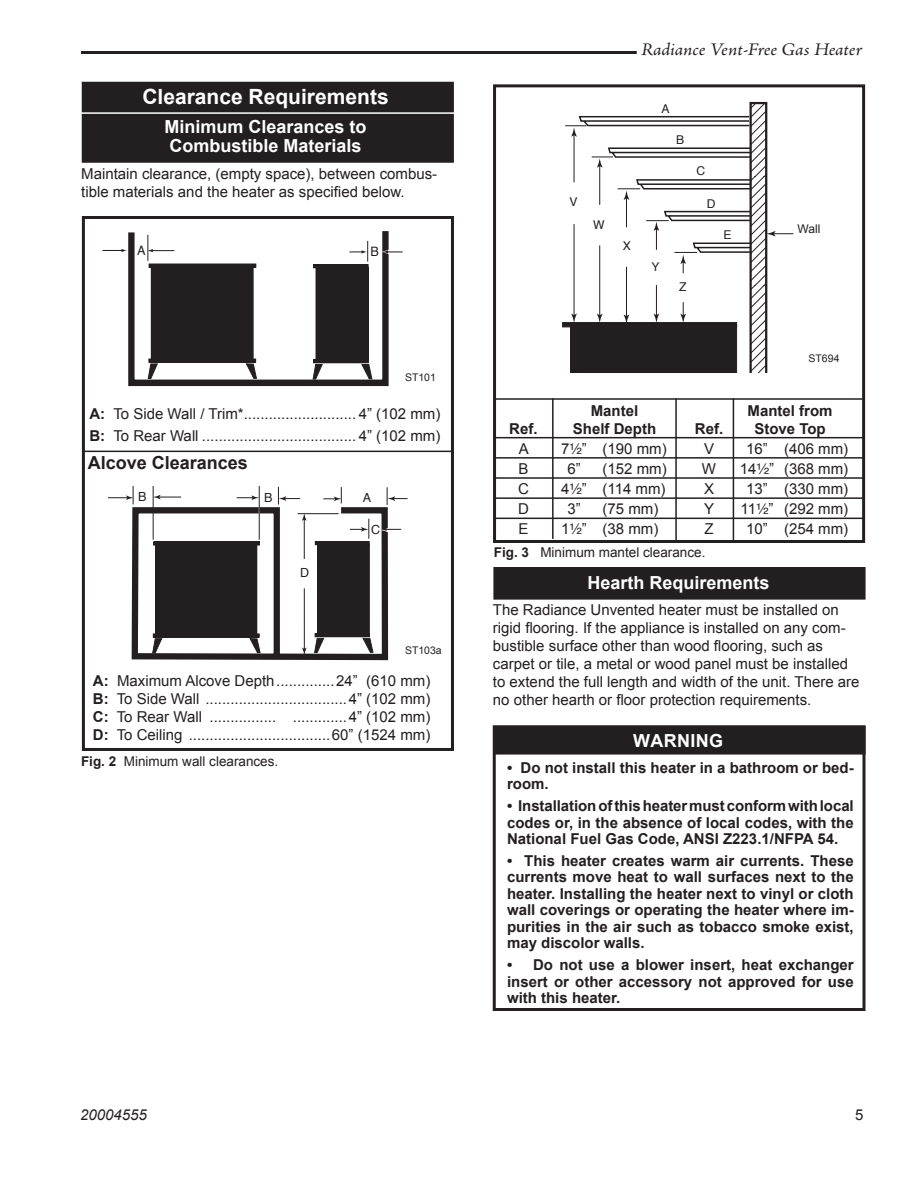
<style>
.page{position:relative;width:918px;height:1188px;background:#fff}
.page>*{position:absolute;margin:0;border:0;box-sizing:border-box;transform-origin:0 0}
.t1{font:700 21px "Arial";color:#fff}
.t2{font:700 18px/19.5px "Arial";color:#fff}
.t3{font:italic 18px "Adobe Jenson Pro";letter-spacing:-.005em;color:#231f20;scale:1.07 1}
.t4{font:700 18px "Arial";color:#231f20}
.t5{font:700 18px "Arial";letter-spacing:.02em;color:#fff}
.t6{font:15px/18px "Arial";color:#231f20}
.t7{font:700 15px/16.5px "Arial";color:#231f20;text-align:justify}
.t8{font:italic 15px "Arial";color:#231f20}
.t9{font:13.65px/15.1px "Helvetica";color:#231f20}
.t10{font:13.5px "Arial";color:#231f20}
.t11{font:13.05px "Helvetica";color:#231f20}
.t12{font:12.6px "Helvetica";color:#231f20}
.t13{font:12.15px "Helvetica";color:#231f20}
.t14{font:12px "Arial";color:#231f20}
.t15{font:11.7px "Helvetica";color:#231f20}
.t16{font:11.25px/13.8px "Helvetica";color:#231f20}
.t17{font:10.5px "Arial";color:#231f20}
.s1{font-weight:700}
.s2{font-family:"Helvetica Fraction"}
</style>
<div class="page">
<hr style="left:81px;top:51px;width:556px;height:3px;background:#231f20">
<div style="left:82px;top:216px;width:372px;height:535px;border:3px solid #231f20"></div>
<div style="left:82px;top:82px;width:371px;height:80px;background:#231f20"></div>
<div style="left:82px;top:82px;width:372px;height:81px;border:2px solid #231f20"></div>
<hr style="left:71px;top:112px;width:396px;height:2px;background:#fff">
<div style="left:494px;top:568px;width:371px;height:31px;background:#231f20"></div>
<div style="left:493px;top:567px;width:373px;height:33px;border:2px solid #231f20"></div>
<div style="left:493px;top:84px;width:372px;height:459px;border:3px solid #231f20"></div>
<svg style="left:562px;top:102px;width:231px;height:270px"></svg>
<hr style="left:493px;top:437px;width:371px;height:1px;background:#231f20">
<hr style="left:493px;top:457px;width:371px;height:2px;background:#231f20">
<hr style="left:493px;top:477px;width:371px;height:2px;background:#231f20">
<hr style="left:493px;top:497px;width:371px;height:2px;background:#231f20">
<hr style="left:493px;top:518px;width:371px;height:1px;background:#231f20">
<hr style="left:495px;top:398px;width:368px;height:2px;background:#231f20">
<hr style="left:552px;top:398px;width:2px;height:141px;background:#231f20">
<hr style="left:675px;top:398px;width:2px;height:143px;background:#231f20">
<hr style="left:733px;top:398px;width:1px;height:143px;background:#231f20">
<svg style="left:108px;top:486px;width:300px;height:175px"></svg>
<svg style="left:102px;top:231px;width:301px;height:156px"></svg>
<hr style="left:84px;top:451px;width:368px;height:1px;background:#231f20">
<div style="left:494px;top:727px;width:371px;height:27px;background:#231f20"></div>
<div style="left:493px;top:726px;width:373px;height:29px;border:2px solid #231f20"></div>
<div style="left:493px;top:725px;width:373px;height:286px;border:3px solid #231f20"></div>
<h1 class="t1" style="left:142px;top:85px;width:248px">Clearance Requirements</h1>
<p class="t2" style="left:165px;top:116px;width:204px">Minimum Clearances to<br>Combustible Materials</p>
<p class="t6" style="left:81px;top:164px;width:358px">Maintain clearance, (empty space), between combus&shy;tible materials and the heater as specified below.</p>
<p class="t11" style="left:137px;top:242px;width:10px">A</p>
<p class="t11" style="left:370px;top:243px;width:10px">B</p>
<p class="t17" style="left:405px;top:371px;width:32px">ST101</p>
<p class="t6" style="left:89px;top:403px;width:352px;line-height:21.6px"><span class="s1">A:</span> To Side Wall / Trim*........................... 4” (102 mm)<br><span class="s1">B:</span> To Rear Wall ..................................... 4” (102 mm)</p>
<p class="t4" style="left:88px;top:453px;width:162px">Alcove Clearances</p>
<p class="t15" style="left:210px;top:453px;width:58px">4/15/99 djt</p>
<p class="t12" style="left:138px;top:488px;width:10px">B</p>
<p class="t12" style="left:264px;top:489px;width:10px">B</p>
<p class="t12" style="left:300px;top:564px;width:11px">D</p>
<p class="t12" style="left:363px;top:489px;width:10px">A</p>
<p class="t12" style="left:371px;top:521px;width:11px">C</p>
<p class="t17" style="left:405px;top:644px;width:38px">ST103a</p>
<p class="t6" style="left:93px;top:672px;width:339px;text-align:justify"><span class="s1">A:</span> Maximum Alcove Depth ..............24” (610 mm)<br><span class="s1">B:</span> To Side Wall ..................................4” (102 mm)<br><span class="s1">C:</span> To Rear Wall .................................4” (102 mm)<br><span class="s1">D:</span> To Ceiling ..................................60” (1524 mm)</p>
<p class="t16" style="left:214px;top:699px;width:52px">ST103a<br>Min. Clrnc</p>
<p class="t3" style="left:641px;top:39px;width:208px">Radiance Vent-Free Gas Heater</p>
<p class="t13" style="left:662px;top:100px;width:10px">A</p>
<p class="t13" style="left:570px;top:194px;width:10px">V</p>
<p class="t13" style="left:593px;top:217px;width:13px">W</p>
<p class="t13" style="left:623px;top:238px;width:10px">X</p>
<p class="t13" style="left:652px;top:259px;width:10px">Y</p>
<p class="t13" style="left:676px;top:131px;width:10px">B</p>
<p class="t13" style="left:696px;top:163px;width:10px">C</p>
<p class="t13" style="left:707px;top:195px;width:10px">D</p>
<p class="t13" style="left:723px;top:227px;width:10px">E</p>
<p class="t13" style="left:679px;top:279px;width:9px">Z</p>
<p class="t14" style="left:798px;top:222px;width:24px">Wall</p>
<p class="t17" style="left:809px;top:352px;width:32px">ST694</p>
<p class="t7" style="left:591px;top:402px;width:49px">Mantel</p>
<p class="t7" style="left:748px;top:402px;width:87px">Mantel from</p>
<p class="t7" style="left:509px;top:420px;width:30px">Ref.</p>
<p class="t7" style="left:573px;top:420px;width:85px">Shelf Depth</p>
<p class="t7" style="left:695px;top:420px;width:30px">Ref.</p>
<p class="t7" style="left:754px;top:420px;width:73px">Stove Top</p>
<p class="t6" style="left:519px;top:440px;width:12px">A</p>
<p class="t6" style="left:561px;top:440px;width:107px">7<span class="s2">¹⁄₂</span>” (190 mm)</p>
<p class="t6" style="left:704px;top:440px;width:12px">V</p>
<p class="t6" style="left:746px;top:440px;width:104px">16” (406 mm)</p>
<p class="t6" style="left:518px;top:460px;width:12px">B</p>
<p class="t6" style="left:567px;top:460px;width:15px">6”</p>
<p class="t6" style="left:603px;top:460px;width:66px">(152 mm)</p>
<p class="t6" style="left:702px;top:460px;width:16px">W</p>
<p class="t6" style="left:740px;top:460px;width:110px">14<span class="s2">¹⁄₂</span>” (368 mm)</p>
<p class="t6" style="left:518px;top:480px;width:12px">C</p>
<p class="t6" style="left:561px;top:480px;width:106px">4<span class="s2">¹⁄₂</span>” (114 mm)</p>
<p class="t6" style="left:704px;top:480px;width:12px">X</p>
<p class="t6" style="left:746px;top:480px;width:104px">13” (330 mm)</p>
<p class="t6" style="left:518px;top:500px;width:12px">D</p>
<p class="t6" style="left:567px;top:500px;width:15px">3”</p>
<p class="t6" style="left:603px;top:500px;width:57px">(75 mm)</p>
<p class="t6" style="left:704px;top:500px;width:12px">Y</p>
<p class="t6" style="left:741px;top:500px;width:109px">11<span class="s2">¹⁄₂</span>” (292 mm)</p>
<p class="t6" style="left:518px;top:520px;width:12px">E</p>
<p class="t6" style="left:561px;top:520px;width:99px">1<span class="s2">¹⁄₂</span>” (38 mm)</p>
<p class="t6" style="left:704px;top:520px;width:11px">Z</p>
<p class="t6" style="left:746px;top:520px;width:104px">10” (254 mm)</p>
<p class="t10" style="left:494px;top:544px;width:213px"><span class="s1">Fig. 3</span> Minimum mantel clearance.</p>
<p class="t9" style="left:613px;top:568px;width:126px">FP599b<br>JUV<br>stove mantel heights<br>9/21/00 djt</p>
<p class="t2" style="left:587px;top:573px;width:184px">Hearth Requirements</p>
<p class="t6" style="left:493px;top:601px;width:368px">The Radiance Unvented heater must be installed on rigid flooring. If the appliance is installed on any com&shy;bustible surface other than wood flooring, such as carpet or tile, a metal or wood panel must be installed to extend the full length and width of the unit. There are no other hearth or floor protection requirements.</p>
<p class="t5" style="left:633px;top:731px;width:92px">WARNING</p>
<p class="t10" style="left:81px;top:754px;width:199px"><span class="s1">Fig. 2</span> Minimum wall clearances.</p>
<p class="t7" style="left:507px;top:759px;width:348px">• Do not install this heater in a bathroom or bed&shy;room.</p>
<p class="t7" style="left:507px;top:798px;width:348px">• Installation of this heater must conform with local codes or, in the absence of local codes, with the National Fuel Gas Code, ANSI Z223.1/NFPA 54.</p>
<p class="t7" style="left:507px;top:852px;width:348px">• This heater creates warm air currents. These currents move heat to wall surfaces next to the heater. Installing the heater next to vinyl or cloth wall coverings or operating the heater where im&shy;purities in the air such as tobacco smoke exist, may discolor walls.</p>
<p class="t7" style="left:507px;top:957px;width:348px">• Do not use a blower insert, heat exchanger insert or other accessory not approved for use with this heater.</p>
<p class="t8" style="left:80px;top:1106px;width:68px">20004555</p>
<p class="t6" style="left:855px;top:1106px;width:10px">5</p>
</div>
